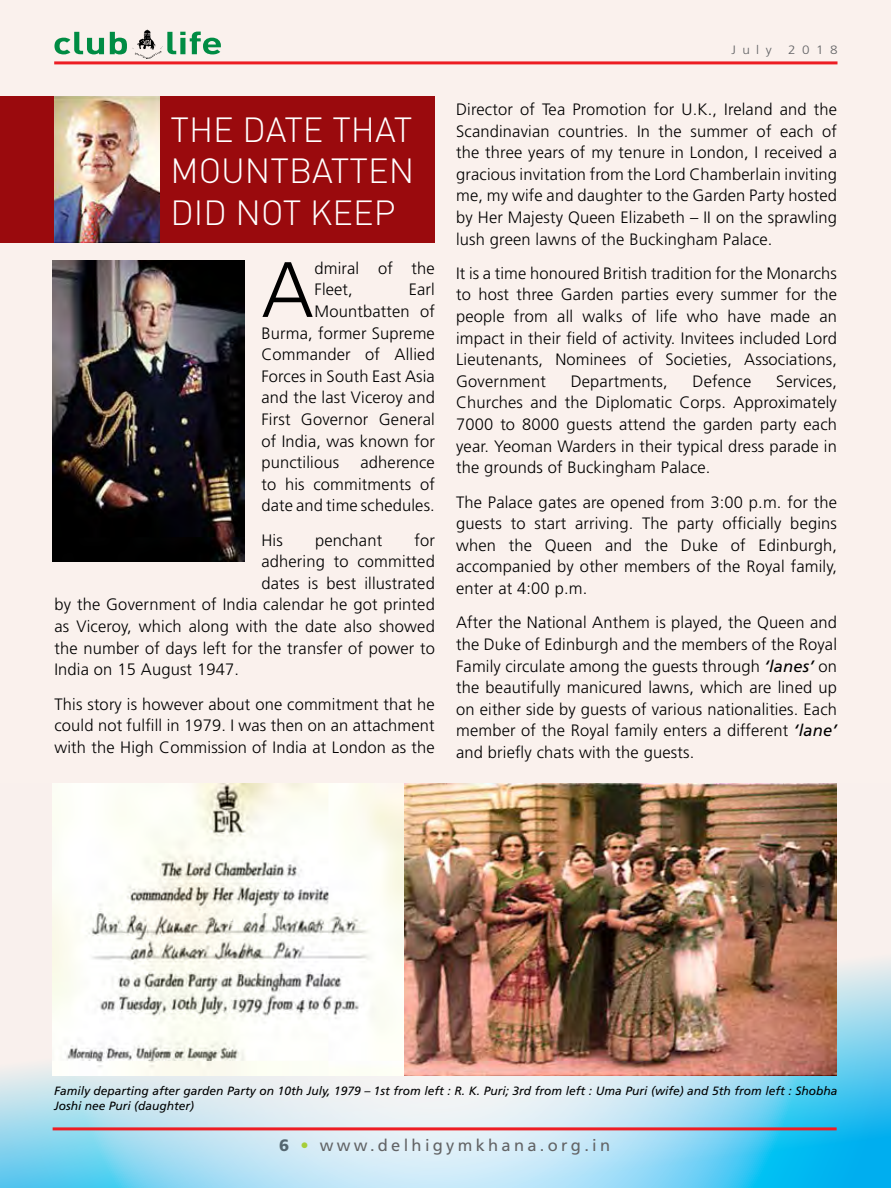
<style>
.page{position:relative;width:891px;height:1188px;background:#faf1ed}
.page>*{position:absolute;margin:0;border:0;box-sizing:border-box;transform-origin:0 0}
.t1{font:300 78.45px "Frutiger";color:#000}
.t2{font:300 34.5px/41.4px "DIN";color:#fff}
.t3{font:300 16.5px/21.6px "Frutiger";letter-spacing:.01em;color:#000;text-align:justify}
.t4{font:16.5px "Frutiger";letter-spacing:.2em;color:#636466}
.t5{font:300 12.15px "Frutiger";letter-spacing:.475em;color:#636466;scale:1.11 1}
.t6{font:italic 12px/14.4px "Frutiger";color:#000}
.s1{font-weight:400;font-style:italic}
.s2{font-weight:900;color:#546670}
.s3{color:#a6ce39}
</style>
<div class="page">
<svg style="left:0;top:960px;width:891px;height:228px"></svg>
<hr style="left:53px;top:1127px;width:784px;height:3px;background:#ed1d24">
<svg style="left:167px;top:32px;width:54px;height:22px"></svg>
<svg style="left:54px;top:32px;width:73px;height:22px"></svg>
<img style="left:132px;top:30px;width:31px;height:29px">
<hr style="left:54px;top:61px;width:784px;height:3px;background:#ed1d24">
<div style="left:0;top:96px;width:435px;height:147px;background:#9e0b0f"></div>
<img style="left:54px;top:96px;width:105px;height:147px">
<img style="left:52px;top:261px;width:192px;height:300px">
<img style="left:52px;top:784px;width:785px;height:291px">
<h2 class="t2" style="left:170px;top:109px;width:245px">THE DATE THAT<br>M OU NTBATTEN<br>DID</h2>
<h2 class="t2" style="left:236px;top:191px;width:156px">NOT KEEP</h2>
<h1 class="t1" style="left:261px;top:245px;width:54px">A</h1>
<p class="t3" style="left:315px;top:257px;width:122px">dmiral of the<br>Fleet,</p>
<p class="t3" style="left:409px;top:279px;width:28px">Earl</p>
<p class="t3" style="left:315px;top:300px;width:122px">Mountbatten of</p>
<p class="t3" style="left:261px;top:322px;width:175px">Burma, former Supreme</p>
<p class="t3" style="left:261px;top:344px;width:175px">Commander of Allied</p>
<p class="t3" style="left:261px;top:365px;width:175px">Forces in South East Asia</p>
<p class="t3" style="left:261px;top:387px;width:175px">and the last Viceroy and</p>
<p class="t3" style="left:261px;top:408px;width:175px">First Governor General</p>
<p class="t3" style="left:261px;top:430px;width:175px">of India, was known for</p>
<p class="t3" style="left:261px;top:452px;width:79px">punctilious</p>
<p class="t3" style="left:261px;top:452px;width:175px;text-indent:99px">adherence to his commitments of date and time schedules.</p>
<p class="t3" style="left:261px;top:529px;width:23px">His</p>
<p class="t3" style="left:315px;top:529px;width:69px">penchant</p>
<p class="t3" style="left:414px;top:529px;width:22px">for</p>
<p class="t3" style="left:261px;top:551px;width:175px">adhering to committed</p>
<p class="t3" style="left:261px;top:572px;width:175px">dates is best illustrated</p>
<p class="t3" style="left:54px;top:594px;width:382px">by the Government of India calendar he got printed</p>
<p class="t3" style="left:54px;top:616px;width:382px">as Viceroy, which along with the date also showed</p>
<p class="t3" style="left:54px;top:637px;width:382px">the number of days left for the transfer of power to</p>
<p class="t3" style="left:54px;top:659px;width:186px">India on 15 August 1947.</p>
<p class="t3" style="left:54px;top:693px;width:382px">This story is however about one commitment that he could not fulfill in 1979. I was then on an attachment with the High Commission of India at London as the</p>
<p class="t5" style="left:731px;top:42px;width:38px">July</p>
<p class="t5" style="left:788px;top:42px;width:46px">2018</p>
<p class="t3" style="left:456px;top:98px;width:382px">Director of Tea Promotion for U.K., Ireland and the Scandinavian countries. In the summer of each of the three years of my tenure in London, I received a gracious invitation from the Lord Chamberlain inviting me, my wife and daughter to the Garden Party hosted by Her Majesty Queen Elizabeth – II on the sprawling lush green lawns of the Buckingham Palace.</p>
<p class="t3" style="left:456px;top:262px;width:382px">It is a time honoured British tradition for the Monarchs to host three Garden parties every summer for the people from all walks of life who have made an impact in their field of activity. Invitees included Lord Lieutenants, Nominees of Societies, Associations, Government</p>
<p class="t3" style="left:571px;top:370px;width:99px">Departments,</p>
<p class="t3" style="left:693px;top:370px;width:60px">Defence</p>
<p class="t3" style="left:456px;top:370px;width:382px;text-indent:320px">Services, Churches and the Diplomatic Corps. Approximately 7000 to 8000 guests attend the garden party each year. Yeoman Warders in their typical dress parade in the grounds of Buckingham Palace.</p>
<p class="t3" style="left:456px;top:491px;width:382px">The Palace gates are opened from 3:00 p.m. for the guests to start arriving. The party officially begins when the Queen and the Duke of Edinburgh, accompanied by other members of the Royal family, enter at 4:00 p.m.</p>
<p class="t3" style="left:456px;top:612px;width:382px">After the National Anthem is played, the Queen and the Duke of Edinburgh and the members of the Royal Family circulate among the guests through <span class="s1">‘lanes’</span> on the beautifully manicured lawns, which are lined up on either side by guests of various nationalities. Each member of the Royal family enters a different <span class="s1">‘lane’ </span>and briefly chats with the guests.</p>
<p class="t6" style="left:54px;top:1084px;width:785px">Family departing after garden Party on 10th July, 1979 – 1st from left : R. K. Puri; 3rd from left : Uma Puri (wife) and 5th from left : Shobha<br>Joshi nee Puri (daughter)</p>
<p class="t4" style="left:279px;top:1136px;width:333px"><span class="s2">6</span> <span class="s3">•</span> www.delhigymkhana.org.in</p>
</div>
